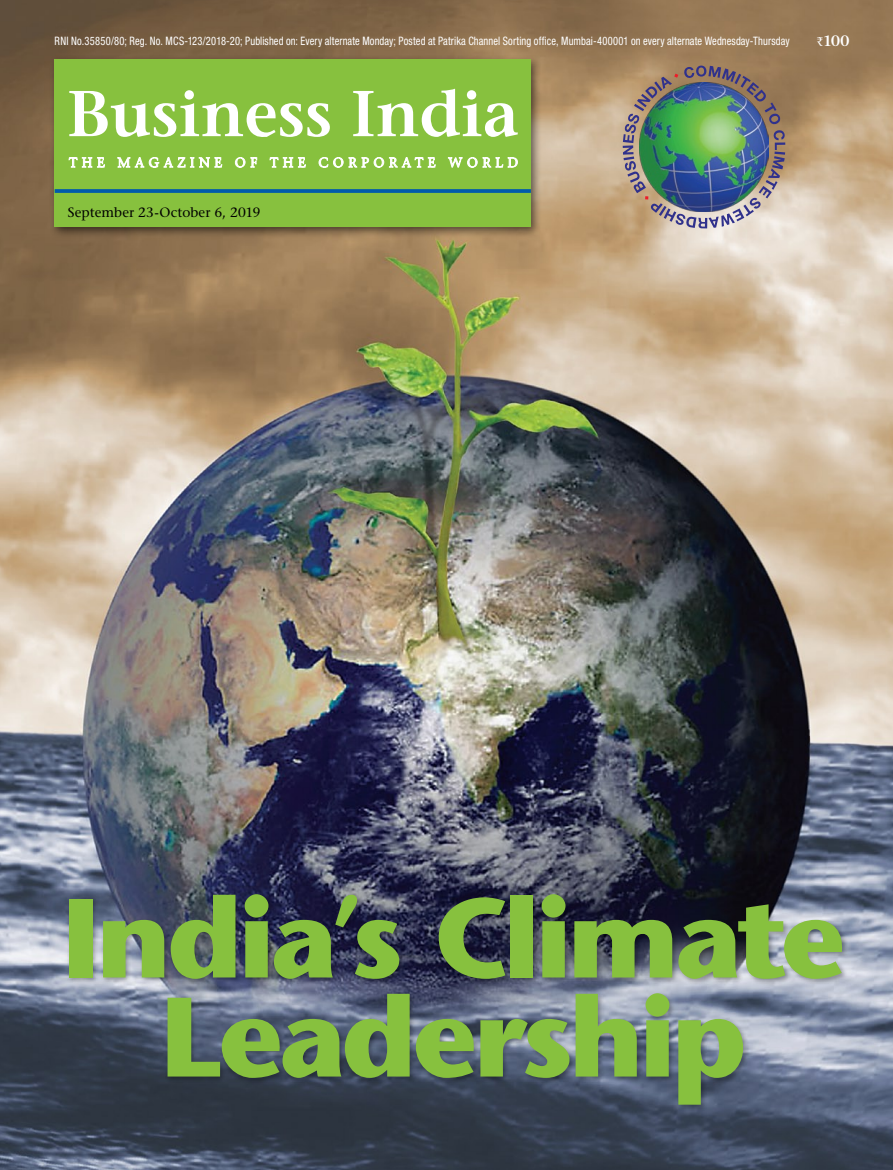
<style>
.page{position:relative;width:893px;height:1170px;background:#fff}
.page>*{position:absolute;margin:0;border:0;box-sizing:border-box;transform-origin:0 0}
.t1{font:700 112.5px/99px "Stone Sans";letter-spacing:-.035em;color:#87c13e;text-align:center}
.t2{font:600 15px "Stone Serif";color:#fff}
.t3{font:13.5px "Stone Serif";letter-spacing:.01em;color:#000}
.t4{font:condensed 11.7px "Helvetica Neue LT Std";letter-spacing:.01em;color:#fff;scale:.9 1}
.s1{font-family:"ITF Rupee";font-weight:400;font-size:13.5px}
</style>
<div class="page">
<img style="left:0;top:0;width:893px;height:1169px">
<div style="left:49px;top:54px;width:499px;height:190px;background:#000;opacity:.55"></div>
<div style="left:55px;top:59px;width:476px;height:168px;background:#87c13e"></div>
<svg style="left:69px;top:90px;width:261px;height:47px"></svg>
<svg style="left:353px;top:89px;width:165px;height:48px"></svg>
<svg style="left:55px;top:189px;width:476px;height:4px;background:#0860a4"></svg>
<svg style="left:69px;top:157px;width:36px;height:11px"></svg>
<svg style="left:117px;top:157px;width:105px;height:11px"></svg>
<svg style="left:235px;top:157px;width:22px;height:11px"></svg>
<svg style="left:269px;top:157px;width:37px;height:11px"></svg>
<svg style="left:319px;top:157px;width:117px;height:11px"></svg>
<svg style="left:448px;top:157px;width:70px;height:11px"></svg>
<div style="left:67px;top:892px;width:826px;height:277px;background:#000;opacity:.32"></div>
<svg style="left:623px;top:65px;width:162px;height:163px;background:#a89286"></svg>
<img style="left:640px;top:83px;width:128px;height:128px">
<p class="t4" style="left:55px;top:34px;width:818px">RNI No.35850/80; Reg. No. MCS-123/2018-20; Published on: Every alternate Monday; Posted at Patrika Channel Sorting office, Mumbai-400001 on every alternate Wednesday-Thursday</p>
<p class="t2" style="left:817px;top:32px;width:34px"><span class="s1">R</span>100</p>
<p class="t3" style="left:68px;top:204px;width:194px">September 23-October 6, 2019</p>
<h1 class="t1" style="left:62px;top:886px;width:784px">India’s Climate<br>Leadership</h1>
</div>
